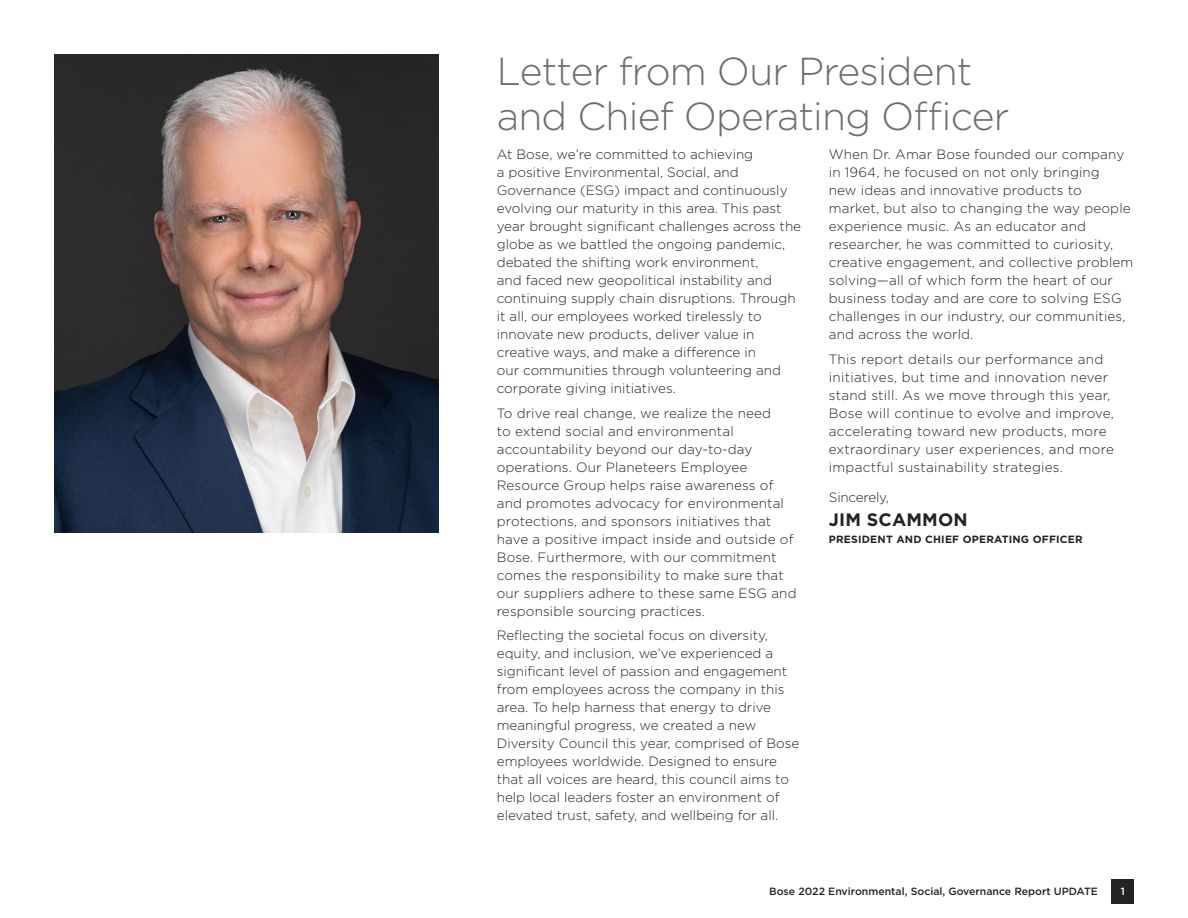
<style>
.page{position:relative;width:1188px;height:918px;background:#fff}
.page>*{position:absolute;margin:0;border:0;box-sizing:border-box;transform-origin:0 0}
.t1{font:300 39px/45px "Gotham";letter-spacing:-.02em;color:#6d6e71}
.t2{font:700 18px "Gotham";letter-spacing:.01em;color:#232323}
.t3{font:300 13.5px/18px "Gotham";color:#232323}
.t4{font:300 13.5px/18px "Gotham";letter-spacing:.02em;color:#232323}
.t5{font:500 10.5px "Gotham";color:#232323}
.t6{font:700 10.5px "Gotham";letter-spacing:.02em;color:#232323}
.t7{font:500 10.5px "Gotham";color:#fff}
</style>
<div class="page">
<div style="left:1111px;top:879px;width:23px;height:24px;background:#232323"></div>
<img style="left:54px;top:54px;width:384px;height:478px">
<h1 class="t1" style="left:497px;top:48px;width:514px">Letter from Our President and Chief Operating Officer</h1>
<p class="t3" style="left:497px;top:145px;width:306px">At Bose, we’re committed to achieving<br>a positive Environmental, Social, and Governance (ESG) impact and continuously evolving our maturity in this area. This past year brought significant challenges across the globe as we battled the ongoing pandemic, debated the shifting work environment,<br>and faced new geopolitical instability and continuing supply chain disruptions. Through it all, our employees worked tirelessly to innovate new products, deliver value in creative ways, and make a difference in<br>our communities through volunteering and corporate giving initiatives.</p>
<p class="t3" style="left:497px;top:404px;width:301px">To drive real change, we realize the need<br>to extend social and environmental accountability beyond our day-to-day operations. Our Planeteers Employee Resource Group helps raise awareness of and promotes advocacy for environmental protections, and sponsors initiatives that have a positive impact inside and outside of Bose. Furthermore, with our commitment comes the responsibility to make sure that our suppliers adhere to these same ESG and responsible sourcing practices.</p>
<p class="t3" style="left:497px;top:626px;width:304px">Reflecting the societal focus on diversity, equity, and inclusion, we’ve experienced a significant level of passion and engagement from employees across the company in this area. To help harness that energy to drive meaningful progress, we created a new Diversity Council this year, comprised of Bose employees worldwide. Designed to ensure that all voices are heard, this council aims to help local leaders foster an environment of elevated trust, safety, and wellbeing for all.</p>
<p class="t3" style="left:829px;top:145px;width:306px">When Dr. Amar Bose founded our company in 1964, he focused on not only bringing<br>new ideas and innovative products to market, but also to changing the way people experience music. As an educator and researcher, he was committed to curiosity, creative engagement, and collective problem solving—all of which form the heart of our business today and are core to solving ESG challenges in our industry, our communities, and across the world.</p>
<p class="t4" style="left:829px;top:350px;width:287px">This report details our performance and initiatives, but time and innovation never stand still. As we move through this year, Bose will continue to evolve and improve, accelerating toward new products, more extraordinary user experiences, and more impactful sustainability strategies.</p>
<p class="t3" style="left:829px;top:488px;width:62px">Sincerely,</p>
<h2 class="t2" style="left:829px;top:508px;width:140px">JIM SCAMMON</h2>
<p class="t6" style="left:829px;top:532px;width:255px">PRESIDENT AND CHIEF OPERATING OFFICER</p>
<p class="t5" style="left:769px;top:885px;width:330px">Bose 2022 Environmental, Social, Governance Report UPDATE</p>
<p class="t7" style="left:1121px;top:885px;width:6px">1</p>
</div>
